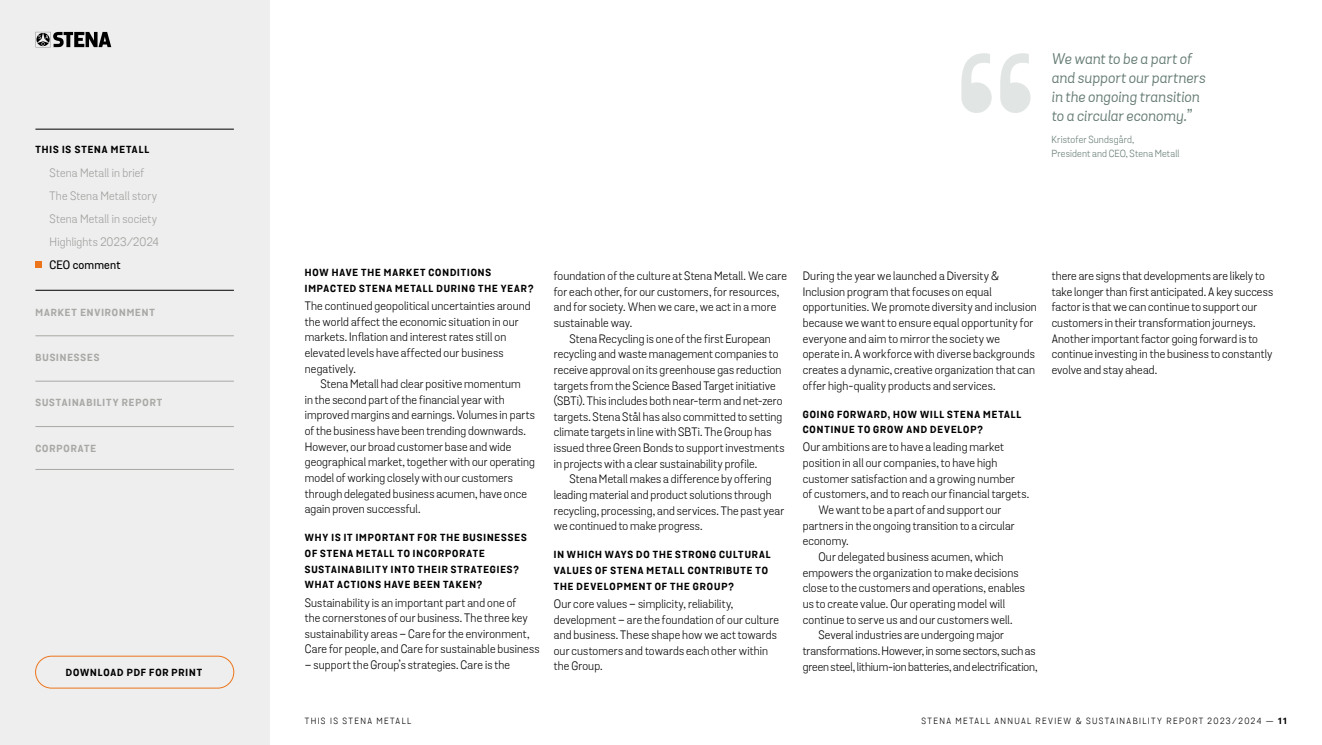
<style>
.page{position:relative;width:1322px;height:745px;background:#fff}
.page>*{position:absolute;margin:0;border:0;box-sizing:border-box;transform-origin:0 0}
.t1{font:italic 15px/18.8px "Stena Sans";letter-spacing:.005em;color:#677d77}
.t2{font:11.88px/15.6px "Stena Sans";letter-spacing:.01em;color:#000}
.t3{font:11.88px/22.9px "Stena Sans";letter-spacing:.015em;color:#9e9e9b}
.t4{font:500 11.88px "Stena Sans";letter-spacing:.015em;color:#000}
.t5{font:700 10px/15.6px "Stena Sans";letter-spacing:.095em;color:#000}
.t6{font:700 10px "Stena Sans";letter-spacing:.095em;color:#a8a8a5}
.t7{font:10px/13.8px "Stena Sans";letter-spacing:.015em;color:#677d77}
.t8{font:8.75px "Stena Sans";letter-spacing:.16em;color:#000}
.s1{font-weight:700}
</style>
<div class="page">
<svg style="left:961px;top:53px;width:69px;height:60px"></svg>
<div style="left:0;top:0;width:269px;height:744px;background:#eee"></div>
<svg style="left:35px;top:32px;width:76px;height:15px"></svg>
<div style="left:35px;top:655px;width:199px;height:33px;border:1px solid #ec751b;border-radius:16px"></div>
<hr style="left:35px;top:129px;width:199px;height:1px;background:#000">
<hr style="left:35px;top:290px;width:199px;height:1px;background:#000">
<hr style="left:35px;top:335px;width:199px;height:1px;background:#a8a8a5">
<hr style="left:35px;top:381px;width:199px;height:1px;background:#a8a8a5">
<hr style="left:35px;top:426px;width:199px;height:1px;background:#a8a8a5">
<hr style="left:35px;top:469px;width:199px;height:1px;background:#a8a8a5">
<div style="left:35px;top:261px;width:7px;height:7px;background:#ec751b"></div>
<p class="t5" style="left:35px;top:142px;width:115px">THIS IS STENA METALL</p>
<p class="t3" style="left:50px;top:162px;width:111px">Stena Metall in brief<br>The Stena Metall story<br>Stena Metall in society<br>Highlights 2023/2024</p>
<p class="t4" style="left:50px;top:257px;width:72px">CEO comment</p>
<p class="t6" style="left:35px;top:306px;width:121px">MARKET ENVIRONMENT</p>
<p class="t6" style="left:35px;top:351px;width:66px">BUSINESSES</p>
<p class="t6" style="left:35px;top:396px;width:128px">SUSTAINABILITY REPORT</p>
<p class="t6" style="left:35px;top:442px;width:62px">CORPORATE</p>
<p class="t5" style="left:66px;top:664px;width:138px">DOWNLOAD PDF FOR PRINT</p>
<p class="t1" style="left:1051px;top:50px;width:155px">We want to be a part of and support our partners in the ongoing transition to a circular economy.”</p>
<p class="t7" style="left:1051px;top:133px;width:129px">Kristofer Sundsgård,<br>President and CEO, Stena Metall</p>
<p class="t5" style="left:305px;top:265px;width:230px">HOW HAVE THE MARKET CONDITIONS<br>IMPACTED STENA METALL DURING THE YEAR?</p>
<p class="t2" style="left:305px;top:298px;width:227px">The continued geopolitical uncertainties around the world affect the economic situation in our markets. Inflation and interest rates still on elevated levels have affected our business negatively.</p>
<p class="t2" style="left:305px;top:376px;width:232px;text-indent:16px">Stena Metall had clear positive momentum<br>in the second part of the financial year with improved margins and earnings. Volumes in parts of the business have been trending downwards.<br>However, our broad customer base and wide geographical market, together with our operating model of working closely with our customers through delegated business acumen, have once again proven successful.</p>
<p class="t5" style="left:305px;top:530px;width:223px">WHY IS IT IMPORTANT FOR THE BUSINESSES OF STENA METALL TO INCORPORATE SUSTAINABILITY INTO THEIR STRATEGIES?<br>WHAT ACTIONS HAVE BEEN TAKEN?</p>
<p class="t2" style="left:305px;top:594px;width:236px">Sustainability is an important part and one of<br>the cornerstones of our business. The three key sustainability areas – Care for the environment, Care for people, and Care for sustainable business</p>
<p class="t2" style="left:305px;top:657px;width:207px">– support the Group’s strategies. Care is the</p>
<p class="t2" style="left:554px;top:268px;width:235px">foundation of the culture at Stena Metall. We care for each other, for our customers, for resources, and for society. When we care, we act in a more sustainable way.</p>
<p class="t2" style="left:554px;top:330px;width:232px;text-indent:16px">Stena Recycling is one of the first European recycling and waste management companies to receive approval on its greenhouse gas reduction targets from the Science Based Target initiative (SBTi). This includes both near-term and net-zero targets. Stena Stål has also committed to setting climate targets in line with SBTi. The Group has issued three Green Bonds to support investments in projects with a clear sustainability profile.</p>
<p class="t2" style="left:554px;top:471px;width:232px;text-indent:16px">Stena Metall makes a difference by offering leading material and product solutions through recycling, processing, and services. The past year we continued to make progress.</p>
<p class="t5" style="left:554px;top:547px;width:218px">IN WHICH WAYS DO THE STRONG CULTURAL<br>VALUES OF STENA METALL CONTRIBUTE TO<br>THE DEVELOPMENT OF THE GROUP?</p>
<p class="t2" style="left:554px;top:595px;width:227px">Our core values – simplicity, reliability, development – are the foundation of our culture and business. These shape how we act towards our customers and towards each other within the Group.</p>
<p class="t2" style="left:803px;top:268px;width:236px">During the year we launched a Diversity &amp; Inclusion program that focuses on equal opportunities. We promote diversity and inclusion because we want to ensure equal opportunity for everyone and aim to mirror the society we operate in. A workforce with diverse backgrounds creates a dynamic, creative organization that can offer high-quality products and services.</p>
<p class="t5" style="left:803px;top:406px;width:220px">GOING FORWARD, HOW WILL STENA METALL<br>CONTINUE TO GROW AND DEVELOP?</p>
<p class="t2" style="left:803px;top:439px;width:203px">Our ambitions are to have a leading market</p>
<p class="t2" style="left:803px;top:455px;width:196px">position in all our companies, to have high</p>
<p class="t2" style="left:803px;top:470px;width:214px">customer satisfaction and a growing number</p>
<p class="t2" style="left:803px;top:486px;width:228px">of customers, and to reach our financial targets.</p>
<p class="t2" style="left:818px;top:502px;width:184px">We want to be a part of and support our</p>
<p class="t2" style="left:803px;top:517px;width:213px">partners in the ongoing transition to a circular</p>
<p class="t2" style="left:803px;top:533px;width:47px">economy.</p>
<p class="t2" style="left:818px;top:549px;width:186px">Our delegated business acumen, which</p>
<p class="t2" style="left:803px;top:564px;width:217px">empowers the organization to make decisions</p>
<p class="t2" style="left:803px;top:580px;width:224px">close to the customers and operations, enables</p>
<p class="t2" style="left:803px;top:595px;width:204px">us to create value. Our operating model will</p>
<p class="t2" style="left:803px;top:611px;width:211px">continue to serve us and our customers well.</p>
<p class="t2" style="left:818px;top:627px;width:187px">Several industries are undergoing major</p>
<p class="t2" style="left:803px;top:642px;width:234px">transformations. However, in some sectors, such as</p>
<p class="t2" style="left:803px;top:658px;width:236px">green steel, lithium-ion batteries, and electrification,</p>
<p class="t2" style="left:1051px;top:268px;width:223px">there are signs that developments are likely to take longer than first anticipated. A key success factor is that we can continue to support our customers in their transformation journeys.<br>Another important factor going forward is to continue investing in the business to constantly evolve and stay ahead.</p>
<p class="t8" style="left:305px;top:715px;width:12px">This</p>
<p class="t8" style="left:330px;top:715px;width:26px">is Stena</p>
<p class="t8" style="left:376px;top:715px;width:14px">Metall</p>
<p class="t8" style="left:921px;top:715px;width:366px">STENA METALL ANNUAL REVIEW &amp; SUSTAINABILITY REPORT 2023/2024 — <span class="s1">11</span></p>
</div>
